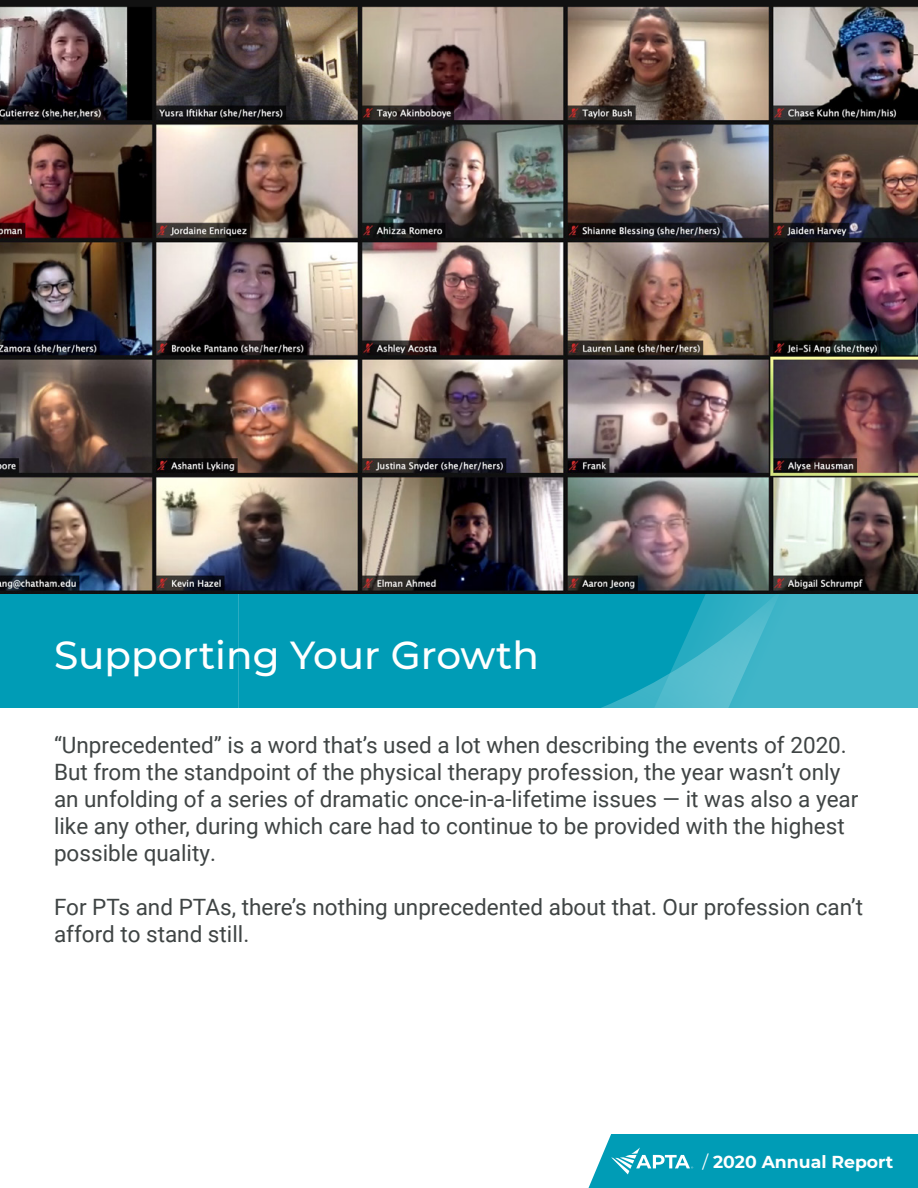
<style>
.page{position:relative;width:918px;height:1188px;background:#fff}
.page>*{position:absolute;margin:0;border:0;box-sizing:border-box;transform-origin:0 0}
.t1{font:500 39px "APTA Sans";color:#fff}
.t2{font:22.5px/27px "Roboto";color:#3f4444}
.t3{font:700 17.25px "APTA Sans";color:#fff}
.s1{font-weight:400}
</style>
<div class="page">
<svg style="left:589px;top:1134px;width:329px;height:54px;background:#0fa2ba"></svg>
<div style="left:0;top:594px;width:918px;height:114px;background:#009cb6"></div>
<div style="left:239px;top:594px;width:679px;height:114px;background:#40b5c8"></div>
<div style="left:239px;top:594px;width:362px;height:114px;background:#009cb6"></div>
<svg style="left:601px;top:594px;width:172px;height:114px"></svg>
<img style="left:0;top:0;width:918px;height:594px">
<h1 class="t1" style="left:54px;top:628px;width:486px">Supporting Your Growth</h1>
<p class="t2" style="left:54px;top:730px;width:806px">“Unprecedented” is a word that’s used a lot when describing the events of 2020.<br>But from the standpoint of the physical therapy profession, the year wasn’t only an unfolding of a series of dramatic once-in-a-lifetime issues — it was also a year like any other, during which care had to continue to be provided with the highest possible quality.</p>
<p class="t2" style="left:54px;top:892px;width:811px">For PTs and PTAs, there’s nothing unprecedented about that. Our profession can’t afford to stand still.</p>
<p class="t3" style="left:702px;top:1150px;width:193px"><span class="s1">/</span> 2020 Annual Report</p>
</div>
